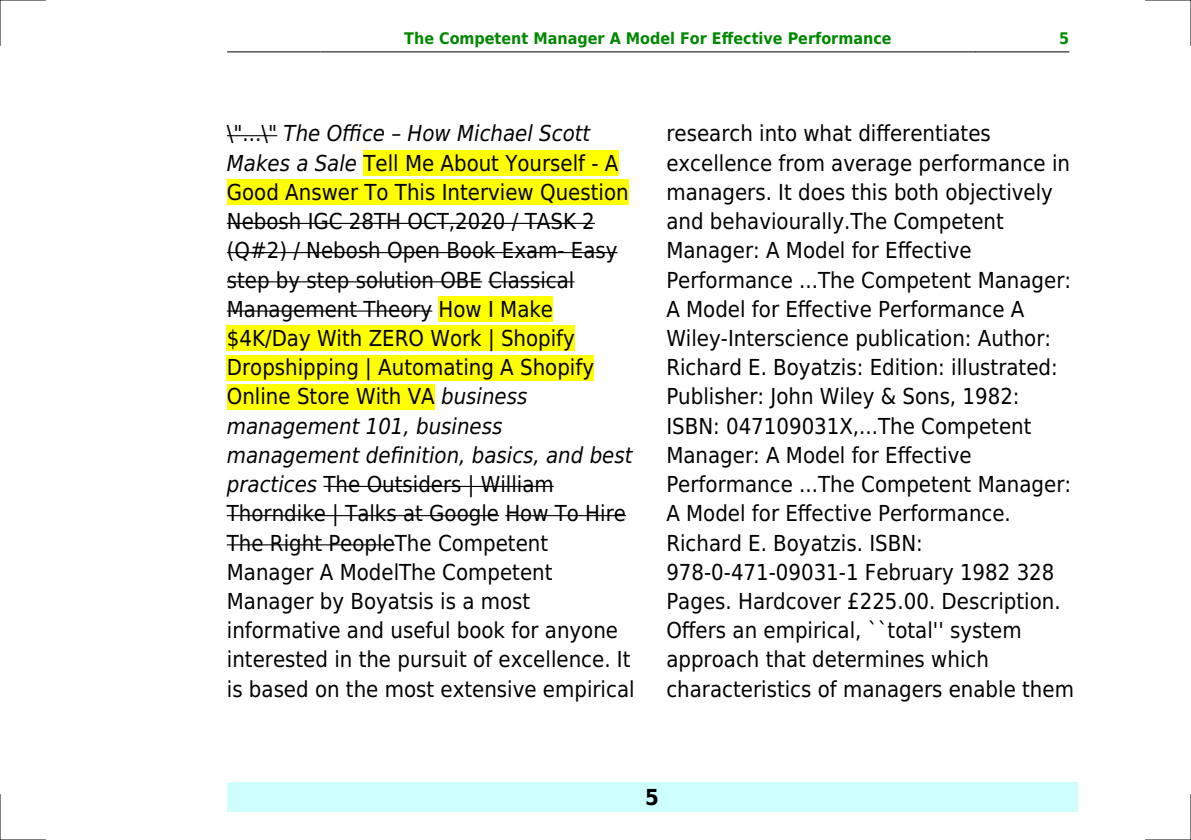
<style>
.page{position:relative;width:1191px;height:840px;background:#fff}
.page>*{position:absolute;margin:0;border:0;box-sizing:border-box;transform-origin:0 0}
.t1{font:22px/29.2px "DejaVu Sans Condensed";color:#000}
.t2{font:700 22px "DejaVu Sans Condensed";color:#000}
.t3{font:700 16px "DejaVu Sans Condensed";color:#080}
.s1{font-style:italic}
</style>
<div class="page">
<hr style="left:227px;top:51px;width:93px;height:1px;background:#000">
<hr style="left:321px;top:51px;width:654px;height:1px;background:#000">
<hr style="left:975px;top:51px;width:93px;height:1px;background:#000">
<div style="left:227px;top:782px;width:850px;height:29px;background:#cffffc"></div>
<hr style="left:227px;top:135px;width:50px;height:1px;background:#000">
<div style="left:363px;top:150px;width:255px;height:26px;background:#ff0"></div>
<div style="left:227px;top:179px;width:401px;height:26px;background:#ff0"></div>
<hr style="left:227px;top:223px;width:368px;height:1px;background:#000">
<hr style="left:227px;top:252px;width:390px;height:1px;background:#000">
<hr style="left:227px;top:281px;width:255px;height:1px;background:#000">
<hr style="left:488px;top:281px;width:86px;height:1px;background:#000">
<hr style="left:227px;top:310px;width:205px;height:1px;background:#000">
<div style="left:438px;top:296px;width:115px;height:26px;background:#ff0"></div>
<div style="left:227px;top:325px;width:348px;height:26px;background:#ff0"></div>
<div style="left:227px;top:354px;width:367px;height:26px;background:#ff0"></div>
<div style="left:227px;top:384px;width:208px;height:25px;background:#ff0"></div>
<hr style="left:323px;top:485px;width:231px;height:1px;background:#000">
<hr style="left:227px;top:515px;width:272px;height:1px;background:#000">
<hr style="left:505px;top:515px;width:121px;height:1px;background:#000">
<hr style="left:227px;top:544px;width:168px;height:1px;background:#000">
<hr style="left:0;top:0;width:45px;height:1px;background:#000">
<hr style="left:1145px;top:0;width:46px;height:1px;background:#000">
<hr style="left:0;top:839px;width:45px;height:1px;background:#000">
<hr style="left:1145px;top:839px;width:46px;height:1px;background:#000">
<hr style="left:0;top:0;width:1px;height:45px;background:#000">
<hr style="left:0;top:794px;width:1px;height:45px;background:#000">
<hr style="left:1190px;top:0;width:1px;height:45px;background:#000">
<hr style="left:1190px;top:794px;width:1px;height:45px;background:#000">
<p class="t3" style="left:404px;top:29px;width:489px">The Competent Manager A Model For Effective Performance</p>
<p class="t3" style="left:1059px;top:29px;width:12px">5</p>
<p class="t1" style="left:227px;top:119px;width:409px">\"...\" <span class="s1">The Office How Michael Scott Makes a Sale</span> Tell Me About Yourself - A Good Answer To This Interview Question Nebosh IGC 28TH OCT,2020 / TASK 2 (Q#2) / Nebosh Open Book Exam- Easy step by step solution OBE Classical Management Theory How I Make $4K/Day With ZERO Work | Shopify Dropshipping | Automating A Shopify Online Store With VA <span class="s1">business management 101, business management definition, basics, and best practices</span> The Outsiders | William Thorndike | Talks at Google How To Hire The Right PeopleThe Competent Manager A ModelThe Competent Manager by Boyatsis is a most informative and useful book for anyone interested in the pursuit of excellence. It is based on the most extensive empirical</p>
<p class="t1" style="left:666px;top:119px;width:409px">research into what differentiates excellence from average performance in managers. It does this both objectively and behaviourally.The Competent Manager: A Model for Effective Performance ...The Competent Manager:<br>A Model for Effective Performance A Wiley-Interscience publication: Author:<br>Richard E. Boyatzis: Edition: illustrated:<br>Publisher: John Wiley &amp; Sons, 1982:<br>ISBN: 047109031X,...The Competent Manager: A Model for Effective Performance ...The Competent Manager:<br>A Model for Effective Performance.<br>Richard E. Boyatzis. ISBN:<br>978-0-471-09031-1 February 1982 328<br>Pages. Hardcover £225.00. Description.<br>Offers an empirical, ``total'' system approach that determines which characteristics of managers enable them</p>
<p class="t2" style="left:645px;top:783px;width:15px">5</p>
</div>
